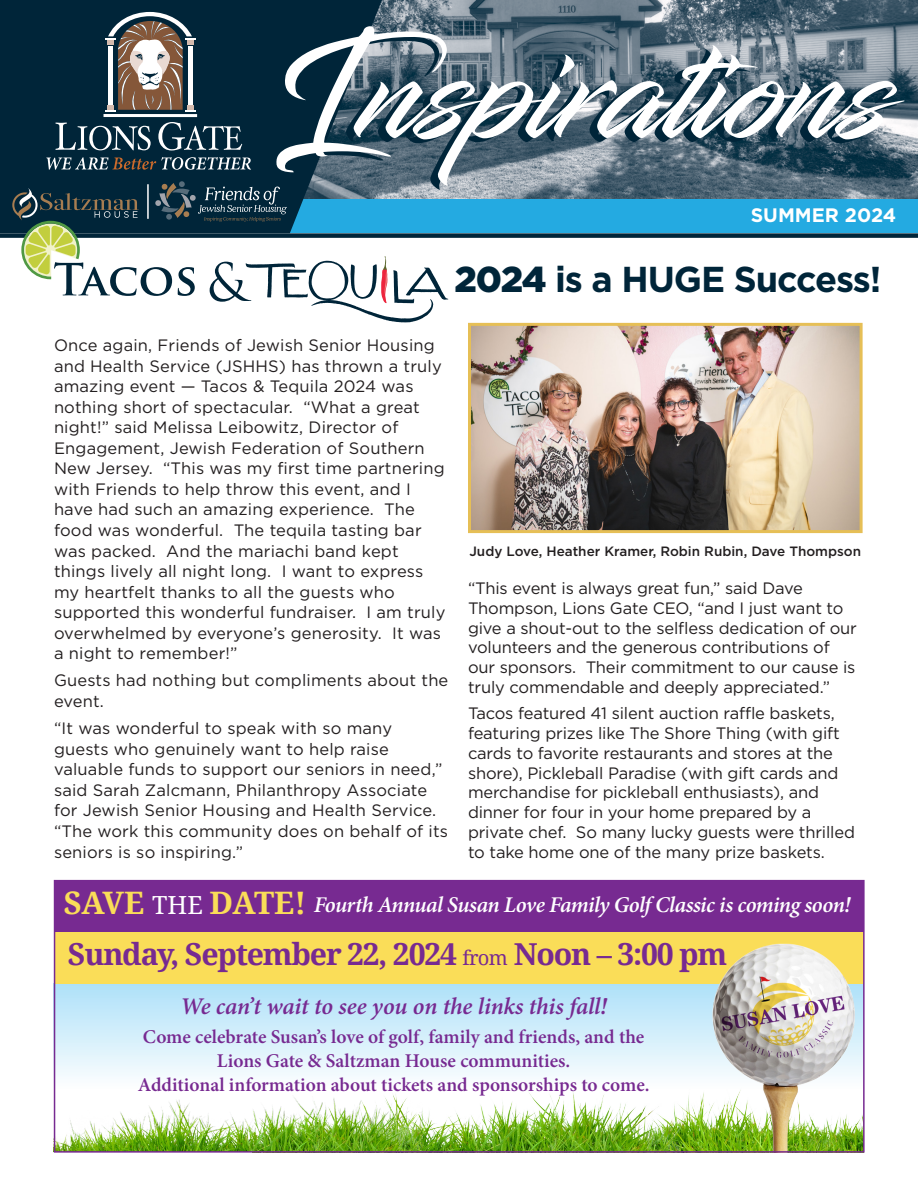
<style>
.page{position:relative;width:918px;height:1188px;background:#fff}
.page>*{position:absolute;margin:0;border:0;box-sizing:border-box;transform-origin:0 0}
.t1{font:700 36px "Gotham";letter-spacing:-.03em;color:#002539}
.t2{font:700 31.05px "Noto Serif";letter-spacing:-.02em;color:#fadd58}
.t3{font:700 30.3px "Noto Serif";letter-spacing:-.04em;color:#772a91}
.t4{font:italic 600 24px "Minion Pro";letter-spacing:-.005em;color:#772a91}
.t5{font:italic 600 22.5px "Minion Pro";letter-spacing:-.025em;color:#fff}
.t6{font:600 19.5px/23.4px "Minion Pro";color:#772a91;text-align:center}
.t7{font:700 19.5px "Gotham";color:#fff}
.t8{font:16.5px/20.5px "Gotham";letter-spacing:.01em;color:#231f20}
.t9{font:16.5px/19.8px "Gotham";letter-spacing:-.01em;color:#231f20}
.t10{font:500 13.5px "Gotham";color:#231f20}
.s1{font-weight:900}
.s2{font-weight:400;font-size:25.05px;color:#fff}
.s3{font-weight:400;font-size:20.1px}
</style>
<div class="page">
<div style="left:0;top:199px;width:918px;height:34px;background:#24aae1"></div>
<img style="left:382px;top:0;width:536px;height:199px">
<div style="left:0;top:0;width:382px;height:233px;background:#002539"></div>
<svg style="left:448px;top:187px;width:449px;height:4px;background:#627683"></svg>
<svg style="left:448px;top:45px;width:457px;height:142px"></svg>
<div style="left:0;top:233px;width:918px;height:5px;background:#002539"></div>
<svg style="left:12px;top:12px;width:436px;height:311px"></svg>
<img style="left:472px;top:327px;width:387px;height:202px">
<div style="left:468px;top:323px;width:395px;height:210px;border:3px solid #e6bf56"></div>
<svg style="left:53px;top:983px;width:200px;height:127px;background:#d1edf9"></svg>
<div style="left:54px;top:880px;width:810px;height:54px;background:#772a91"></div>
<div style="left:54px;top:932px;width:810px;height:51px;background:#fadd58"></div>
<img style="left:253px;top:943px;width:609px;height:207px">
<img style="left:57px;top:1078px;width:365px;height:72px">
<div style="left:54px;top:880px;width:811px;height:273px;border:2px solid #772a91"></div>
<p class="t7" style="left:751px;top:204px;width:147px">SUMMER 2024</p>
<p class="t1" style="left:455px;top:258px;width:428px"><span class="s1">2024</span> is a HUGE Success!</p>
<p class="t8" style="left:54px;top:335px;width:393px">Once again, Friends of Jewish Senior Housing and Health Service (JSHHS) has thrown a truly amazing event — Tacos &amp; Tequila 2024 was nothing short of spectacular. “What a great night!” said Melissa Leibowitz, Director of Engagement, Jewish Federation of Southern New Jersey. “This was my first time partnering with Friends to help throw this event, and I have had such an amazing experience. The food was wonderful. The tequila tasting bar was packed. And the mariachi band kept things lively all night long. I want to express my heartfelt thanks to all the guests who supported this wonderful fundraiser. I am truly overwhelmed by everyone’s generosity. It was a night to remember!”</p>
<p class="t8" style="left:54px;top:670px;width:396px">Guests had nothing but compliments about the event.</p>
<p class="t8" style="left:54px;top:718px;width:396px">“It was wonderful to speak with so many guests who genuinely want to help raise valuable funds to support our seniors in need,” said Sarah Zalcmann, Philanthropy Associate for Jewish Senior Housing and Health Service. “The work this community does on behalf of its seniors is so inspiring.”</p>
<p class="t10" style="left:469px;top:544px;width:393px">Judy Love, Heather Kramer, Robin Rubin, Dave Thompson</p>
<p class="t9" style="left:468px;top:578px;width:390px">“This event is always great fun,” said Dave Thompson, Lions Gate CEO, “and I just want to give a shout-out to the selfless dedication of our volunteers and the generous contributions of our sponsors. Their commitment to our cause is truly commendable and deeply appreciated.”</p>
<p class="t9" style="left:468px;top:703px;width:388px">Tacos featured 41 silent auction raffle baskets, featuring prizes like The Shore Thing (with gift cards to favorite restaurants and stores at the shore), Pickleball Paradise (with gift cards and merchandise for pickleball enthusiasts), and dinner for four in your home prepared by a private chef. So many lucky guests were thrilled to take home one of the many prize baskets.</p>
<p class="t2" style="left:64px;top:881px;width:244px">SAVE <span class="s2">THE</span> DATE!</p>
<p class="t5" style="left:314px;top:889px;width:538px">Fourth Annual Susan Love Family Golf Classic is coming soon!</p>
<p class="t3" style="left:68px;top:933px;width:661px">Sunday, September 22, 2024 <span class="s3">from</span> Noon – 3:00 pm</p>
<p class="t4" style="left:180px;top:989px;width:428px">We can’t wait to see you on the links this fall!</p>
<p class="t6" style="left:143px;top:1025px;width:503px">Come celebrate Susan’s love of golf, family and friends, and the<br>Lions Gate &amp; Saltzman House communities.</p>
<p class="t6" style="left:138px;top:1073px;width:513px">Additional information about tickets and sponsorships to come.</p>
</div>
